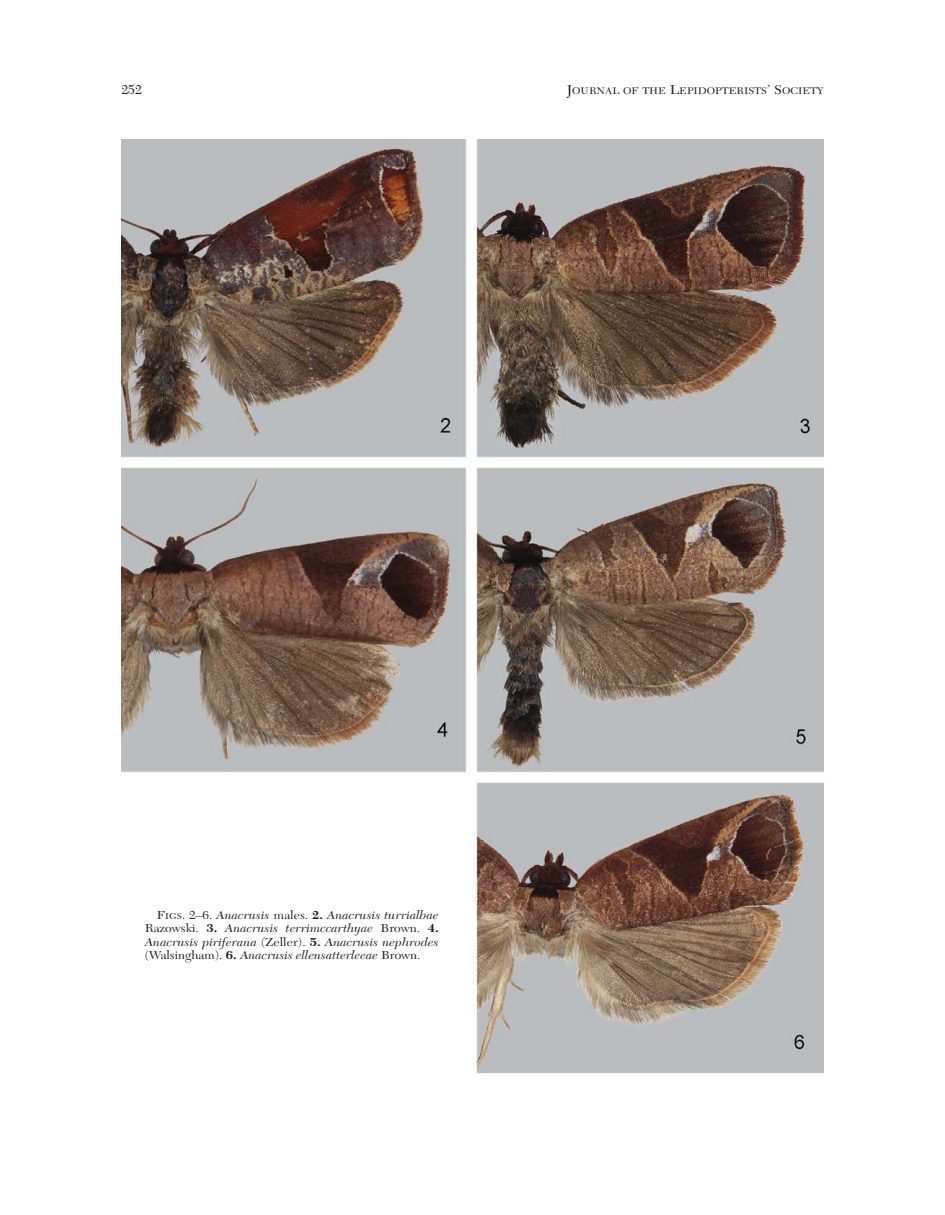
<style>
.page{position:relative;width:945px;height:1215px;background:#fff}
.page>*{position:absolute;margin:0;border:0;box-sizing:border-box;transform-origin:0 0}
.t1{font:13.5px "New Caledonia";color:#231f20}
.t2{font:italic 12px/13.5px "New Caledonia";color:#231f20;text-align:justify;scale:1.09 1}
.t3{font:10.2px "New Caledonia";color:#231f20;scale:1.09 1}
.s1{color:#fff}
.s2{font-size:13.5px}
.s3{font-style:normal}
.s4{font-style:normal;font-size:9px}
.s5{font-weight:700;font-style:normal}
</style>
<div class="page">
<img style="left:122px;top:139px;width:702px;height:935px">
<div style="left:145px;top:910px;width:294px;height:58px;background:#fff"></div>
<p class="t1" style="left:122px;top:84px;width:44px">252<span class="s1">252</span></p>
<p class="t3" style="left:567px;top:86px;width:237px"><span class="s2">J</span>OURNAL OF THE <span class="s2">L</span>EPIDOPTERISTS<span class="s2">’ S</span>OCIETY</p>
<p class="t2" style="left:145px;top:909px;width:271px;text-indent:12px"><span class="s3">F</span><span class="s4">IGS</span><span class="s3">. 2–6.</span> Anacrusis <span class="s3">males.</span> <span class="s5">2.</span> Anacrusis turrialbae <span class="s3">Razowski.</span> <span class="s5">3.</span> Anacrusis terrimccarthyae <span class="s3">Brown.</span> <span class="s5">4.<br></span>Anacrusis piriferana <span class="s3">(Zeller).</span> <span class="s5">5.</span> Anacrusis nephrodes <span class="s3">(Walsingham).</span> <span class="s5">6.</span> Anacrusis ellensatterleeae <span class="s3">Brown.</span></p>
</div>
